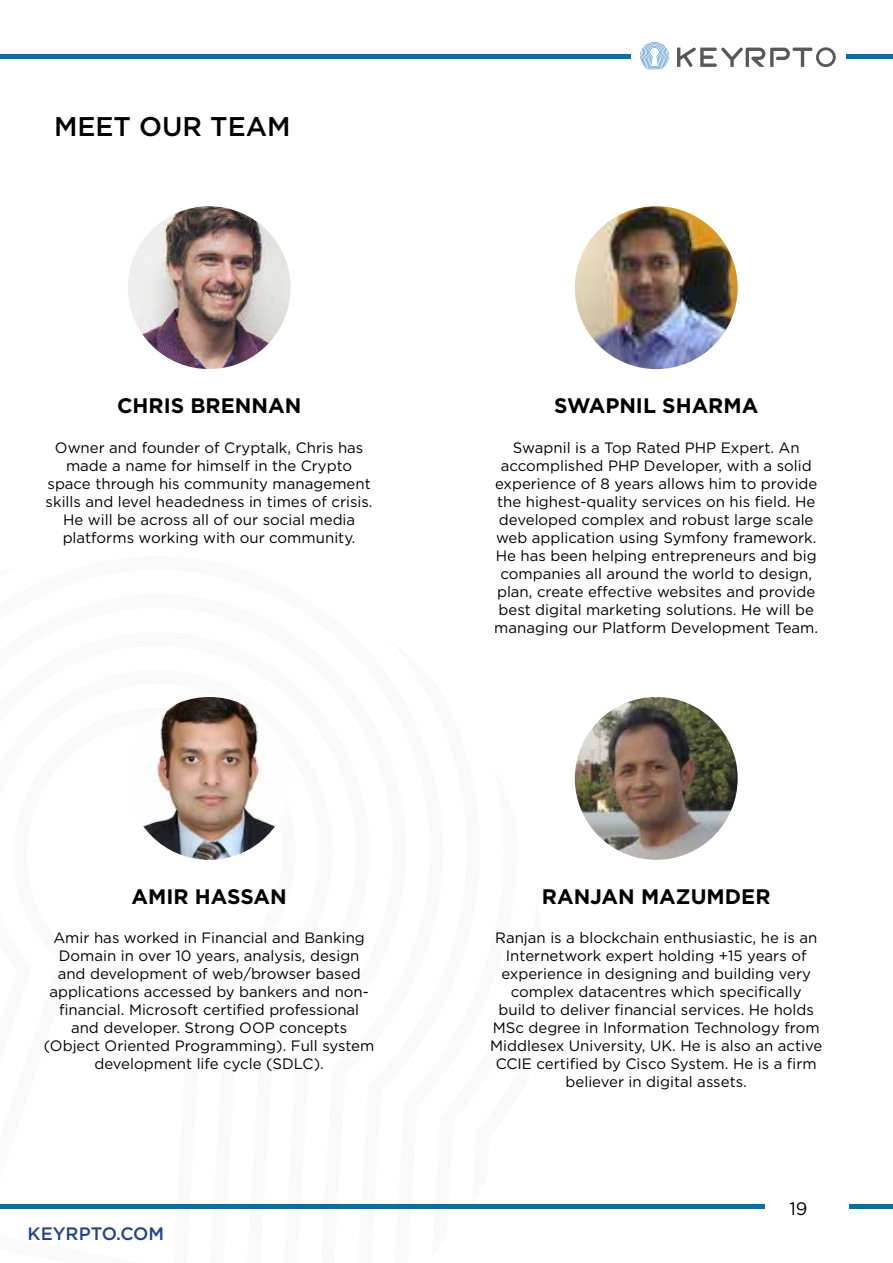
<style>
.page{position:relative;width:893px;height:1263px;background:#fff}
.page>*{position:absolute;margin:0;border:0;box-sizing:border-box;transform-origin:0 0}
.t1{font:500 27px "Gotham";color:#000}
.t2{font:700 21px "Gotham";color:#000}
.t3{font:500 18px "Gotham";color:#25408f}
.t4{font:18px "Gotham";color:#000}
.t5{font:15px/18px "Gotham";color:#000;text-align:center}
</style>
<div class="page">
<hr style="left:0;top:54px;width:893px;height:4px;background:#0071a8">
<div style="left:631px;top:37px;width:215px;height:38px;background:#fff"></div>
<hr style="left:0;top:1205px;width:893px;height:4px;background:#0071a8">
<div style="left:765px;top:1188px;width:83px;height:38px;background:#fff"></div>
<hr style="left:792px;top:48px;width:20px;height:3px;background:#58595b;border-radius:2px">
<svg style="left:816px;top:47px;width:20px;height:20px"></svg>
<svg style="left:640px;top:42px;width:29px;height:27px"></svg>
<svg style="left:677px;top:47px;width:113px;height:20px"></svg>
<img style="left:128px;top:206px;width:163px;height:163px;border-radius:81px">
<img style="left:128px;top:697px;width:163px;height:163px;border-radius:81px">
<img style="left:575px;top:206px;width:163px;height:163px;border-radius:81px">
<img style="left:575px;top:697px;width:163px;height:163px;border-radius:81px">
<h1 class="t1" style="left:54px;top:109px;width:238px">MEET OUR TEAM</h1>
<h2 class="t2" style="left:117px;top:392px;width:186px">CHRIS BRENNAN</h2>
<p class="t5" style="left:46px;top:438px;width:328px">Owner and founder of Cryptalk, Chris has made a name for himself in the Crypto space through his community management skills and level headedness in times of crisis.<br>He will be across all of our social media platforms working with our community.</p>
<h2 class="t2" style="left:132px;top:882px;width:157px">AMIR HASSAN</h2>
<p class="t5" style="left:44px;top:929px;width:332px">Amir has worked in Financial and Banking Domain in over 10 years, analysis, design and development of web/browser based applications accessed by bankers and non&shy;financial. Microsoft certified professional and developer. Strong OOP concepts (Object Oriented Programming). Full system development life cycle (SDLC).</p>
<p class="t3" style="left:28px;top:1222px;width:138px">KEYRPTO.COM</p>
<h2 class="t2" style="left:554px;top:392px;width:206px">SWAPNIL SHARMA</h2>
<p class="t5" style="left:494px;top:438px;width:325px">Swapnil is a Top Rated PHP Expert. An accomplished PHP Developer, with a solid experience of 8 years allows him to provide the highest-quality services on his field. He developed complex and robust large scale web application using Symfony framework.<br>He has been helping entrepreneurs and big companies all around the world to design, plan, create effective websites and provide best digital marketing solutions. He will be managing our Platform Development Team.</p>
<h2 class="t2" style="left:542px;top:882px;width:230px">RANJAN MAZUMDER</h2>
<p class="t5" style="left:490px;top:929px;width:334px">Ranjan is a blockchain enthusiastic, he is an Internetwork expert holding +15 years of experience in designing and building very complex datacentres which specifically<br>build to deliver financial services. He holds MSc degree in Information Technology from Middlesex University, UK. He is also an active CCIE certified by Cisco System. He is a firm believer in digital assets.</p>
<p class="t4" style="left:789px;top:1197px;width:20px">19</p>
</div>
